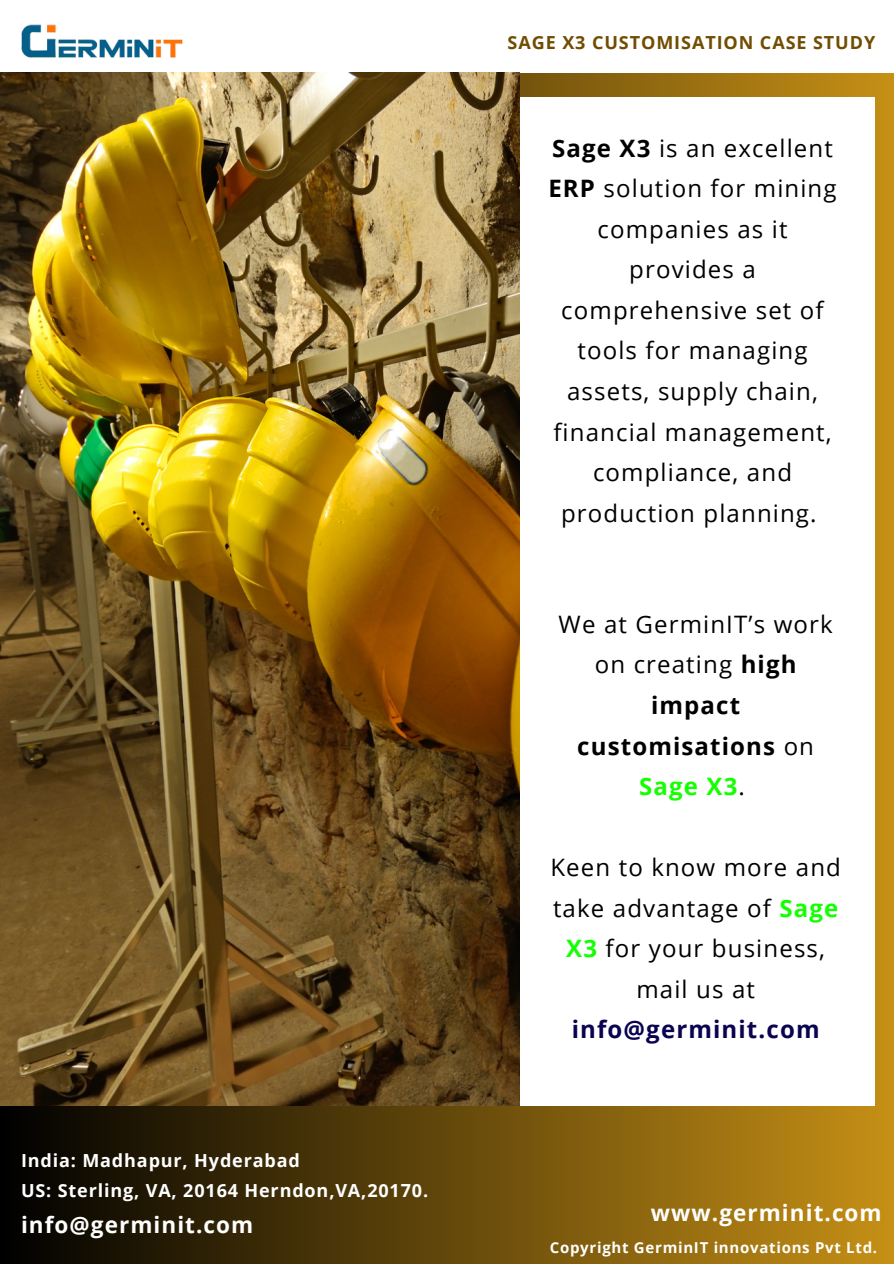
<style>
.page{position:relative;width:894px;height:1264px;background:#fff}
.page>*{position:absolute;margin:0;border:0;box-sizing:border-box;transform-origin:0 0}
.t1{font:24px/40.5px "Open Sans";letter-spacing:.045em;color:#000;text-align:center}
.t2{font:700 24px "Open Sans";letter-spacing:.045em;color:#090350}
.t3{font:700 22.5px "Open Sans";letter-spacing:.045em;color:#fff}
.t4{font:700 18px/30.5px "Open Sans";letter-spacing:.05em;color:#fff}
.t5{font:700 18px "Open Sans";letter-spacing:.05em;color:#704d00}
.t6{font:700 15px "Open Sans";letter-spacing:.045em;color:#fff}
.s1{font-weight:700}
.s2{font-weight:700;color:#14ff00}
</style>
<div class="page">
<div style="left:0;top:0;width:893px;height:1263px;background:linear-gradient(to right,#010000,#c7921a)"></div>
<div style="left:0;top:97px;width:873px;height:1008px;background:#fff"></div>
<div style="left:0;top:0;width:893px;height:72px;background:#fff"></div>
<img style="left:21px;top:24px;width:162px;height:34px">
<img style="left:0;top:73px;width:519px;height:1032px">
<p class="t4" style="left:21px;top:1144px;width:408px">India: Madhapur, Hyderabad<br>US: Sterling, VA, 20164 Herndon,VA,20170.</p>
<p class="t3" style="left:21px;top:1208px;width:234px">info@germinit.com</p>
<p class="t5" style="left:507px;top:30px;width:369px">SAGE X3 CUSTOMISATION CASE STUDY</p>
<p class="t1" style="left:548px;top:127px;width:290px"><span class="s1">Sage X3</span> is an excellent<br><span class="s1">ERP</span> solution for mining companies as it provides a comprehensive set of tools for managing assets, supply chain, financial management, compliance, and production planning.</p>
<p class="t1" style="left:558px;top:603px;width:275px">We at GerminIT’s work on creating <span class="s1">high impact customisations</span> on<br><span class="s2">Sage X3</span>.</p>
<p class="t1" style="left:550px;top:846px;width:292px">Keen to know more and take advantage of <span class="s2">Sage<br>X3</span> for your business, mail us at</p>
<p class="t2" style="left:571px;top:1012px;width:249px">info@germinit.com</p>
<p class="t3" style="left:650px;top:1197px;width:232px">www.germinit.com</p>
<p class="t6" style="left:549px;top:1236px;width:329px">Copyright GerminIT innovations Pvt Ltd.</p>
</div>
